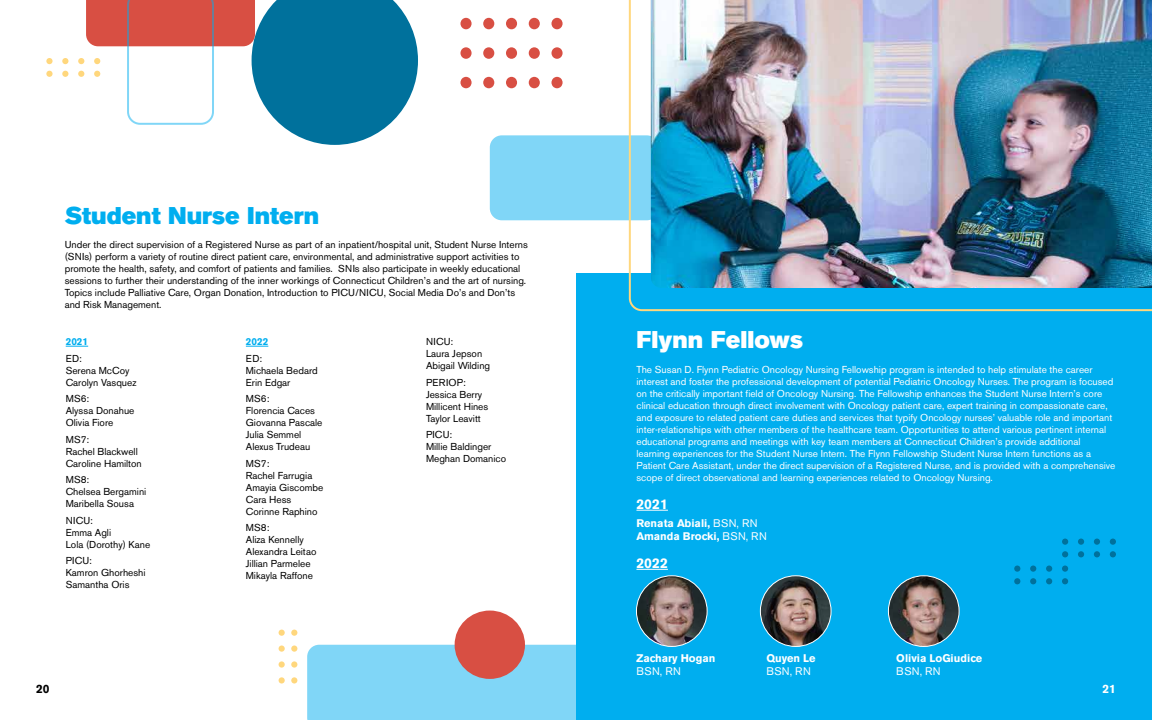
<style>
.page{position:relative;width:1152px;height:720px;background:#fff}
.page>*{position:absolute;margin:0;border:0;box-sizing:border-box;transform-origin:0 0}
.t1{font:24px "Akzidenz Grotesk BE Super";color:#00aeef}
.t2{font:24px "Akzidenz Grotesk BE Super";color:#fff}
.t3{font:700 14px "Akzidenz Grotesk BE";color:#fff}
.t4{font:700 12px "Akzidenz Grotesk BE";color:#000}
.t5{font:700 12px "Akzidenz Grotesk BE";color:#fff}
.t6{font:700 11px/13.2px "Akzidenz Grotesk BE";color:#fff}
.t7{font:11px "Akzidenz Grotesk BE";letter-spacing:.04em;color:#fff}
.t8{font:10px/12px "Akzidenz Grotesk BE";color:#000}
.t9{font:10px/12px "Akzidenz Grotesk BE";color:#fff}
.t10{font:700 10px "Akzidenz Grotesk BE";color:#00aeef}
.s1{font-weight:400}
</style>
<div class="page">
<div style="left:576px;top:274px;width:576px;height:446px;background:#00aeef"></div>
<div style="left:490px;top:135px;width:169px;height:85px;background:#80d6f7;border-radius:12px"></div>
<svg style="left:62px;top:71px;width:6px;height:6px"></svg>
<svg style="left:46px;top:71px;width:7px;height:6px"></svg>
<svg style="left:62px;top:58px;width:6px;height:6px"></svg>
<svg style="left:78px;top:0;width:340px;height:145px"></svg>
<svg style="left:46px;top:58px;width:7px;height:6px"></svg>
<svg style="left:529px;top:77px;width:11px;height:11px"></svg>
<div style="left:529px;top:18px;width:11px;height:11px;background:#d84f43;border-radius:6px"></div>
<div style="left:529px;top:47px;width:11px;height:12px;background:#d84f43;border-radius:6px"></div>
<svg style="left:551px;top:77px;width:12px;height:11px"></svg>
<div style="left:551px;top:18px;width:12px;height:11px;background:#d84f43;border-radius:6px"></div>
<div style="left:551px;top:47px;width:12px;height:12px;background:#d84f43;border-radius:6px"></div>
<svg style="left:506px;top:77px;width:11px;height:11px"></svg>
<div style="left:506px;top:18px;width:11px;height:11px;background:#d84f43;border-radius:6px"></div>
<div style="left:506px;top:47px;width:11px;height:12px;background:#d84f43;border-radius:6px"></div>
<svg style="left:483px;top:77px;width:11px;height:11px"></svg>
<div style="left:483px;top:18px;width:11px;height:11px;background:#d84f43;border-radius:6px"></div>
<div style="left:483px;top:47px;width:11px;height:12px;background:#d84f43;border-radius:6px"></div>
<svg style="left:460px;top:77px;width:12px;height:11px"></svg>
<div style="left:460px;top:18px;width:12px;height:11px;background:#d84f43;border-radius:6px"></div>
<div style="left:460px;top:47px;width:12px;height:12px;background:#d84f43;border-radius:6px"></div>
<svg style="left:629px;top:0;width:523px;height:311px"></svg>
<svg style="left:1062px;top:539px;width:6px;height:6px"></svg>
<svg style="left:1094px;top:539px;width:6px;height:6px"></svg>
<svg style="left:1078px;top:539px;width:6px;height:6px"></svg>
<svg style="left:1110px;top:539px;width:6px;height:6px"></svg>
<svg style="left:1062px;top:551px;width:6px;height:6px"></svg>
<svg style="left:1094px;top:551px;width:6px;height:6px"></svg>
<svg style="left:1078px;top:551px;width:6px;height:6px"></svg>
<svg style="left:1110px;top:551px;width:6px;height:6px"></svg>
<div style="left:307px;top:645px;width:269px;height:75px;background:#80d6f7"></div>
<div style="left:455px;top:611px;width:70px;height:68px;background:#d84f43;border-radius:50%"></div>
<svg style="left:291px;top:677px;width:6px;height:7px"></svg>
<svg style="left:291px;top:646px;width:6px;height:6px"></svg>
<div style="left:291px;top:661px;width:6px;height:7px;background:#ffd77d;border-radius:3px"></div>
<svg style="left:291px;top:630px;width:6px;height:6px"></svg>
<svg style="left:279px;top:677px;width:6px;height:7px"></svg>
<svg style="left:279px;top:646px;width:6px;height:6px"></svg>
<div style="left:279px;top:661px;width:6px;height:7px;background:#ffd77d;border-radius:3px"></div>
<svg style="left:279px;top:630px;width:6px;height:6px"></svg>
<svg style="left:1014px;top:566px;width:6px;height:6px"></svg>
<svg style="left:1046px;top:566px;width:6px;height:6px"></svg>
<svg style="left:1030px;top:566px;width:6px;height:6px"></svg>
<svg style="left:1062px;top:566px;width:6px;height:6px"></svg>
<svg style="left:1014px;top:578px;width:6px;height:6px"></svg>
<svg style="left:1046px;top:578px;width:6px;height:6px"></svg>
<svg style="left:1030px;top:578px;width:6px;height:6px"></svg>
<svg style="left:1062px;top:578px;width:6px;height:6px"></svg>
<img style="left:651px;top:0;width:501px;height:288px">
<svg style="left:66px;top:346px;width:22px;height:1px"></svg>
<svg style="left:246px;top:346px;width:22px;height:1px"></svg>
<hr style="left:636px;top:510px;width:32px;height:1px;background:#fff">
<hr style="left:636px;top:569px;width:32px;height:1px;background:#fff">
<img style="left:636px;top:576px;width:71px;height:70px;border-radius:35px">
<div style="left:636px;top:575px;width:72px;height:72px;border:1px solid #fff;border-radius:50%"></div>
<img style="left:760px;top:576px;width:71px;height:70px;border-radius:35px">
<div style="left:760px;top:575px;width:72px;height:72px;border:1px solid #fff;border-radius:50%"></div>
<img style="left:888px;top:576px;width:71px;height:70px;border-radius:35px">
<div style="left:888px;top:575px;width:72px;height:72px;border:1px solid #fff;border-radius:50%"></div>
<h1 class="t1" style="left:65px;top:202px;width:256px">Student Nurse Intern</h1>
<p class="t8" style="left:65px;top:239px;width:465px">Under the direct supervision of a Registered Nurse as part of an inpatient/hospital unit, Student Nurse Interns (SNIs) perform a variety of routine direct patient care, environmental, and administrative support activities to promote the health, safety, and comfort of patients and families. SNIs also participate in weekly educational sessions to further their understanding of the inner workings of Connecticut Children’s and the art of nursing.<br>Topics include Palliative Care, Organ Donation, Introduction to PICU/NICU, Social Media Do’s and Don’ts and Risk Management.</p>
<p class="t10" style="left:66px;top:336px;width:24px">2021</p>
<p class="t8" style="left:66px;top:352px;width:72px">ED:<br>Serena McCoy<br>Carolyn Vasquez</p>
<p class="t8" style="left:66px;top:393px;width:70px">MS6:<br>Alyssa Donahue<br>Olivia Fiore</p>
<p class="t8" style="left:66px;top:433px;width:78px">MS7:<br>Rachel Blackwell<br>Caroline Hamilton</p>
<p class="t8" style="left:66px;top:474px;width:82px">MS8:<br>Chelsea Bergamini<br>Maribella Sousa</p>
<p class="t8" style="left:66px;top:514px;width:86px">NICU:<br>Emma Agli<br>Lola (Dorothy) Kane</p>
<p class="t8" style="left:66px;top:555px;width:81px">PICU:<br>Kamron Ghorheshi<br>Samantha Oris</p>
<p class="t8" style="left:426px;top:336px;width:66px">NICU:<br>Laura Jepson<br>Abigail Wilding</p>
<p class="t8" style="left:426px;top:376px;width:64px">PERIOP:<br>Jessica Berry<br>Millicent Hines<br>Taylor Leavitt</p>
<p class="t8" style="left:426px;top:429px;width:82px">PICU:<br>Millie Baldinger<br>Meghan Domanico</p>
<p class="t10" style="left:246px;top:336px;width:24px">2022</p>
<p class="t8" style="left:246px;top:352px;width:73px">ED:<br>Michaela Bedard<br>Erin Edgar</p>
<p class="t8" style="left:246px;top:393px;width:78px">MS6:<br>Florencia Caces<br>Giovanna Pascale<br>Julia Semmel<br>Alexus Trudeau</p>
<p class="t8" style="left:246px;top:457px;width:79px">MS7:<br>Rachel Farrugia<br>Amayia Giscombe<br>Cara Hess<br>Corinne Raphino</p>
<p class="t8" style="left:246px;top:522px;width:72px">MS8:<br>Aliza Kennelly<br>Alexandra Leitao<br>Jillian Parmelee<br>Mikayla Raffone</p>
<h1 class="t2" style="left:636px;top:325px;width:168px">Flynn Fellows</h1>
<p class="t9" style="left:636px;top:364px;width:480px">The Susan D. Flynn Pediatric Oncology Nursing Fellowship program is intended to help stimulate the career interest and foster the professional development of potential Pediatric Oncology Nurses. The program is focused on the critically important field of Oncology Nursing. The Fellowship enhances the Student Nurse Intern’s core clinical education through direct involvement with Oncology patient care, expert training in compassionate care, and exposure to related patient care duties and services that typify Oncology nurses’ valuable role and important inter-relationships with other members of the healthcare team. Opportunities to attend various pertinent internal educational programs and meetings with key team members at Connecticut Children’s provide additional learning experiences for the Student Nurse Intern. The Flynn Fellowship Student Nurse Intern functions as a Patient Care Assistant, under the direct supervision of a Registered Nurse, and is provided with a comprehensive scope of direct observational and learning experiences related to Oncology Nursing.</p>
<h2 class="t3" style="left:636px;top:496px;width:33px">2021</h2>
<p class="t6" style="left:636px;top:516px;width:132px">Renata Abiali, <span class="s1">BSN, RN<br></span>Amanda Brocki, <span class="s1">BSN, RN</span></p>
<h2 class="t3" style="left:636px;top:555px;width:33px">2022</h2>
<p class="t6" style="left:636px;top:651px;width:81px">Zachary Hogan</p>
<p class="t7" style="left:636px;top:664px;width:46px">BSN, RN</p>
<p class="t6" style="left:766px;top:651px;width:51px">Quyen Le</p>
<p class="t7" style="left:766px;top:664px;width:46px">BSN, RN</p>
<p class="t6" style="left:896px;top:651px;width:87px">Olivia LoGiudice</p>
<p class="t7" style="left:896px;top:664px;width:46px">BSN, RN</p>
<p class="t4" style="left:36px;top:682px;width:15px">20</p>
<p class="t5" style="left:1103px;top:682px;width:15px">21</p>
</div>
